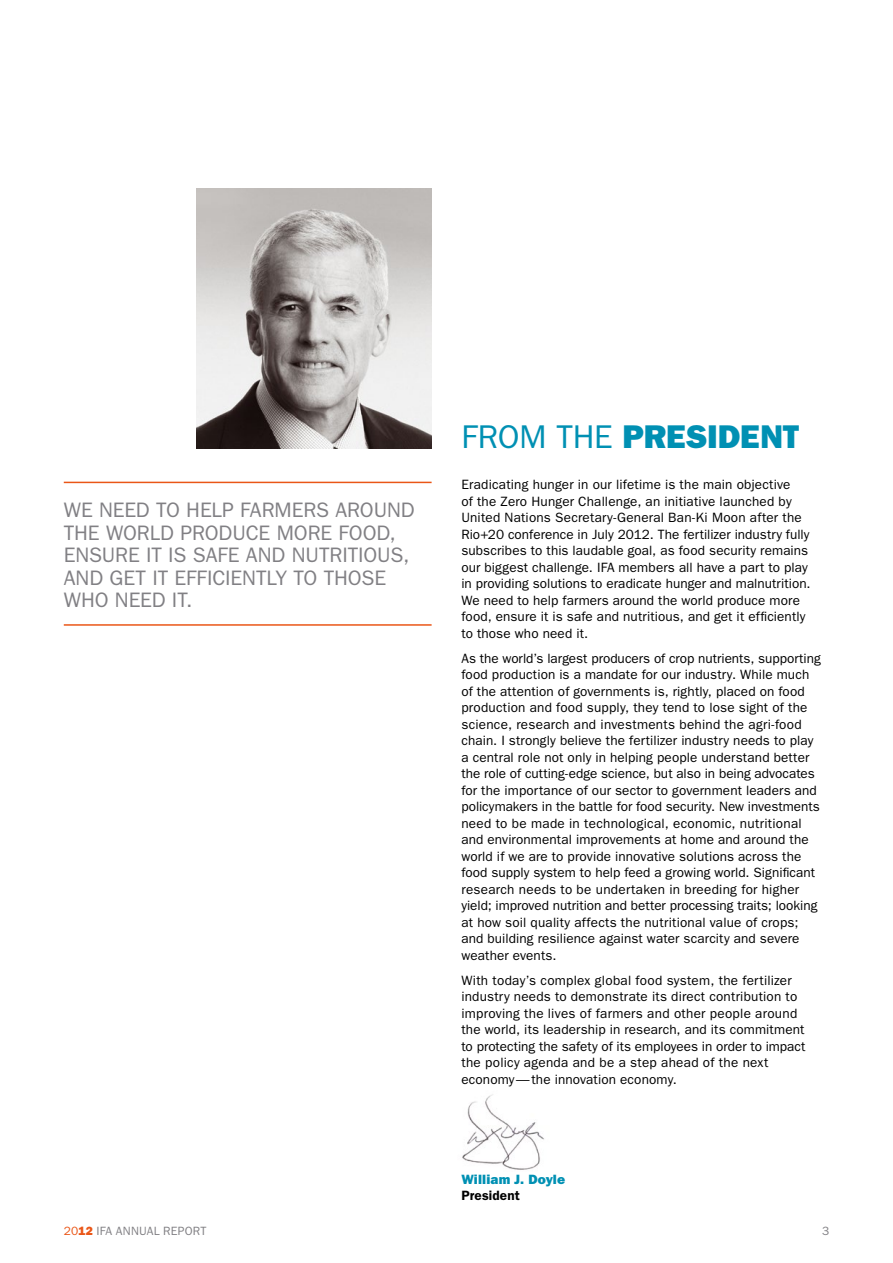
<style>
.page{position:relative;width:893px;height:1263px;background:#fff}
.page>*{position:absolute;margin:0;border:0;box-sizing:border-box;transform-origin:0 0}
.t1{font:33px "ITC Franklin Gothic Std Hvy";letter-spacing:-.005em;color:#0090b3}
.t2{font:21px/22.5px "ITC Franklin Gothic Std";color:#818084}
.t3{font:13.5px/16.5px "ITC Franklin Gothic Std";letter-spacing:.01em;color:#000}
.t4{font:13.5px "ITC Franklin Gothic Std Hvy";color:#0090b3}
.t5{font:600 13.5px "ITC Franklin Gothic Std";letter-spacing:.01em;color:#000}
.t6{font:12px "ITC Franklin Gothic Std";letter-spacing:.015em;color:#818084}
.s1{font-family:"ITC Franklin Gothic Std"}
.s2{color:#ea5617}
.s3{font-family:"ITC Franklin Gothic Std Hvy";color:#ea5617}
</style>
<div class="page">
<hr style="left:64px;top:482px;width:368px;height:1px;background:#ea5617">
<hr style="left:64px;top:624px;width:368px;height:2px;background:#ea5617">
<img style="left:196px;top:189px;width:236px;height:259px">
<img style="left:462px;top:1094px;width:82px;height:76px">
<h2 class="t2" style="left:64px;top:499px;width:350px;text-indent:228px">ers around the world produce more food, ensure it is safe and nutritious, and get it effici</h2>
<h2 class="t2" style="left:64px;top:499px;width:190px">We need to h elp farm</h2>
<h2 class="t2" style="left:231px;top:566px;width:157px">ently to th ose</h2>
<h2 class="t2" style="left:64px;top:589px;width:130px">who need it.</h2>
<h1 class="t1" style="left:461px;top:418px;width:339px"><span class="s1">From th e</span> PRESIDENT</h1>
<p class="t3" style="left:461px;top:477px;width:351px">Eradicating hunger in our lifetime is the main objective<br>of the Zero Hunger Challenge, an initiative launched by<br>U nited Nations Secretary-General Ban-Ki Moon after the Rio+20 conference in July 2012. The fertilizer industry fully subscribes to this laudable goal, as food security remains our biggest challenge. IFA members all have a part to play in providing solutions to eradicate hunger and malnutrition.<br>We need to help farmers around the world produce more food, ensure it is safe and nutritious, and get it efficiently to those who need it.</p>
<p class="t3" style="left:461px;top:650px;width:361px">As the world’s largest producers of crop nutrients, supporting food production is a mandate for our industry. While much of the attention of governments is, rightly, placed on food production and food supply, they tend to lose sight of the science, research and investments behind the agri-food chain. I strongly believe the fertilizer industry needs to play a central role not only in helping people understand better the role of cutting-edge science, but also in being advocates for the importance of our sector to government leaders and policymakers in the battle for food security. N ew investments need to be made in technological, economic, nutritional and environmental improvements at home and around the world if we are to provide innovative solutions across the food supply system to help feed a growing world. Significant research needs to be undertaken in breeding for higher yield; improved nutrition and better processing traits; looking at how soil quality affects the nutritional value of crops; and building resilience against water scarcity and severe weather events.</p>
<p class="t3" style="left:461px;top:972px;width:346px">With today’s complex global food system, the fertilizer industry needs to demonstrate its direct contribution to improving the lives of farmers and other people around the world, its leadership in research, and its commitment to protecting the safety of its employees in order to impact the policy agenda and be a step ahead of the next economy—the innovation economy.</p>
<p class="t4" style="left:461px;top:1171px;width:105px">WILLIAM J. DOYLE</p>
<p class="t5" style="left:461px;top:1188px;width:60px">President</p>
<p class="t6" style="left:64px;top:1224px;width:144px"><span class="s2">20</span><span class="s3">12</span> IFA Annual r eport</p>
<p class="t6" style="left:822px;top:1224px;width:9px">3</p>
</div>
